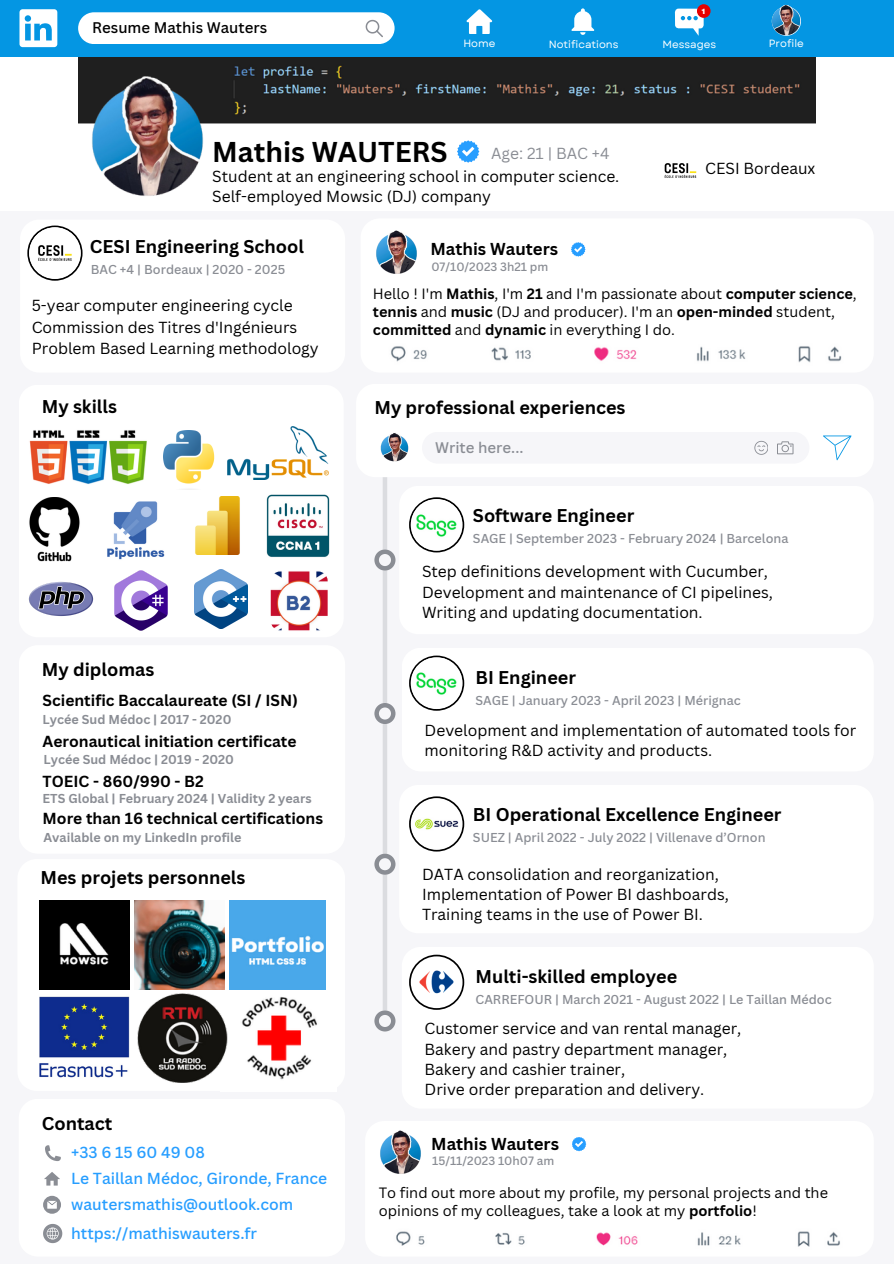
<style>
.page{position:relative;width:894px;height:1264px;background:#fff}
.page>*{position:absolute;margin:0;border:0;box-sizing:border-box;transform-origin:0 0}
.t1{font:700 27.9px "Canva Sans";color:#000}
.t2{font:700 18px "Canva Sans";color:#000}
.t3{font:700 16.8px "Canva Sans";color:#000}
.t4{font:15.6px/20.2px "Canva Sans";color:#000}
.t5{font:700 15.6px "Canva Sans";color:#000}
.t6{font:500 15.6px "Canva Sans";color:#279eff}
.t7{font:15.6px "Canva Sans";color:#8a8d94}
.t8{font:500 15px "Canva Sans";color:#000}
.t9{font:500 15px "Canva Sans";color:#8a8d94}
.t10{font:14.55px/18px "Canva Sans";color:#000}
.t11{font:500 12.6px "Canva Sans";color:#8a8d94}
.t12{font:700 12.6px "Canva Sans";color:#8a8d94}
.t13{font:500 11.7px "Canva Sans";color:#8a8d94}
.t14{font:10.5px "Garet";color:#fff}
.t15{font:800 7.5px "Garet";color:#fff}
.s1{font-weight:700}
</style>
<div class="page">
<div style="left:0;top:0;width:893px;height:1263px;background:#f6f6f9"></div>
<div style="left:0;top:57px;width:893px;height:153px;background:#fff"></div>
<img style="left:664px;top:163px;width:33px;height:15px">
<img style="left:78px;top:57px;width:737px;height:67px">
<div style="left:0;top:0;width:893px;height:57px;background:#0496e3"></div>
<img style="left:81px;top:74px;width:132px;height:132px;border-radius:50%">
<svg style="left:457px;top:140px;width:22px;height:23px"></svg>
<div style="left:19px;top:385px;width:324px;height:252px;background:#fff;border-radius:19px"></div>
<div style="left:399px;top:486px;width:474px;height:148px;background:#fff;border-radius:19px"></div>
<svg style="left:409px;top:497px;width:55px;height:55px"></svg>
<img style="left:411px;top:499px;width:51px;height:51px;border-radius:50%">
<div style="left:382px;top:466px;width:5px;height:237px;background:#dbdce0"></div>
<div style="left:356px;top:384px;width:517px;height:93px;background:#fff;border-radius:19px"></div>
<svg style="left:374px;top:549px;width:21px;height:21px"></svg>
<div style="left:401px;top:647px;width:472px;height:124px;background:#fff;border-radius:19px"></div>
<svg style="left:409px;top:655px;width:55px;height:55px"></svg>
<svg style="left:374px;top:703px;width:21px;height:21px"></svg>
<div style="left:78px;top:12px;width:316px;height:32px;background:#fff"></div>
<img style="left:379px;top:432px;width:31px;height:31px;border-radius:50%">
<svg style="left:754px;top:440px;width:40px;height:15px"></svg>
<img style="left:411px;top:657px;width:51px;height:51px;border-radius:50%">
<svg style="left:823px;top:435px;width:27px;height:25px"></svg>
<svg style="left:19px;top:9px;width:38px;height:38px"></svg>
<div style="left:399px;top:785px;width:474px;height:148px;background:#fff;border-radius:19px"></div>
<svg style="left:409px;top:796px;width:55px;height:55px"></svg>
<img style="left:411px;top:798px;width:51px;height:51px;border-radius:50%">
<div style="left:382px;top:724px;width:5px;height:286px;background:#dbdce0"></div>
<svg style="left:374px;top:853px;width:21px;height:21px"></svg>
<div style="left:401px;top:946px;width:472px;height:162px;background:#fff;border-radius:19px"></div>
<svg style="left:409px;top:954px;width:55px;height:55px"></svg>
<svg style="left:374px;top:1010px;width:21px;height:21px"></svg>
<div style="left:20px;top:219px;width:325px;height:153px;background:#fff;border-radius:19px"></div>
<svg style="left:27px;top:225px;width:55px;height:56px"></svg>
<img style="left:29px;top:227px;width:51px;height:52px;border-radius:50%">
<img style="left:373px;top:230px;width:48px;height:48px;border-radius:50%">
<svg style="left:571px;top:242px;width:14px;height:15px"></svg>
<svg style="left:572px;top:1137px;width:14px;height:14px"></svg>
<img style="left:376px;top:1129px;width:48px;height:48px;border-radius:50%">
<img style="left:29px;top:430px;width:118px;height:54px">
<img style="left:163px;top:430px;width:52px;height:54px">
<img style="left:227px;top:426px;width:102px;height:53px">
<img style="left:195px;top:569px;width:52px;height:59px">
<img style="left:115px;top:570px;width:53px;height:60px">
<img style="left:195px;top:497px;width:45px;height:57px">
<img style="left:29px;top:497px;width:51px;height:64px">
<img style="left:107px;top:501px;width:58px;height:59px">
<img style="left:29px;top:581px;width:64px;height:35px">
<img style="left:396px;top:1231px;width:444px;height:16px">
<img style="left:391px;top:346px;width:450px;height:16px">
<img style="left:769px;top:5px;width:33px;height:33px;border-radius:50%">
<svg style="left:466px;top:9px;width:26px;height:25px"></svg>
<svg style="left:571px;top:8px;width:23px;height:27px"></svg>
<svg style="left:674px;top:9px;width:29px;height:27px"></svg>
<div style="left:696px;top:4px;width:14px;height:14px;background:#e80000;border-radius:50%"></div>
<img style="left:266px;top:494px;width:63px;height:63px">
<div style="left:19px;top:645px;width:326px;height:208px;background:#fff;border-radius:19px"></div>
<img style="left:411px;top:956px;width:51px;height:51px;border-radius:50%">
<svg style="left:270px;top:571px;width:58px;height:60px"></svg>
<div style="left:19px;top:1098px;width:326px;height:158px;background:#fff;border-radius:19px"></div>
<svg style="left:45px;top:1145px;width:16px;height:15px"></svg>
<svg style="left:43px;top:1195px;width:18px;height:18px"></svg>
<svg style="left:44px;top:1172px;width:16px;height:13px"></svg>
<svg style="left:43px;top:1223px;width:19px;height:19px"></svg>
<div style="left:17px;top:859px;width:328px;height:231px;background:#fff;border-radius:19px"></div>
<img style="left:39px;top:900px;width:90px;height:89px">
<img style="left:39px;top:996px;width:90px;height:82px">
<img style="left:220px;top:982px;width:106px;height:98px">
<img style="left:134px;top:900px;width:90px;height:89px">
<img style="left:138px;top:993px;width:90px;height:89px">
<img style="left:230px;top:900px;width:95px;height:89px">
<p class="t8" style="left:92px;top:17px;width:176px">Resume Mathis Wauters</p>
<p class="t15" style="left:701px;top:6px;width:5px">1</p>
<h4 class="t14" style="left:463px;top:36px;width:34px">Home</h4>
<h3 class="t14" style="left:548px;top:36px;width:71px">Notifications</h3>
<h4 class="t14" style="left:662px;top:36px;width:55px">Messages</h4>
<p class="t14" style="left:768px;top:36px;width:36px">Profile</p>
<h5 class="t1" style="left:212px;top:132px;width:237px">Mathis WAUTERS</h5>
<p class="t4" style="left:212px;top:165px;width:408px">Student at an engineering school in computer science.<br>Self-employed Mowsic (DJ) company</p>
<h2 class="t7" style="left:491px;top:142px;width:120px">Age: 21 | BAC +4</h2>
<p class="t4" style="left:705px;top:158px;width:112px">CESI Bordeaux</p>
<p class="t2" style="left:90px;top:233px;width:215px">CESI Engineering School</p>
<p class="t11" style="left:91px;top:260px;width:196px">BAC +4 | Bordeaux | 2020 - 2025</p>
<p class="t4" style="left:32px;top:295px;width:288px;line-height:21.3px">5-year computer engineering cycle<br>Commission des Titres d'Ingénieurs<br>Problem Based Learning methodology</p>
<p class="t2" style="left:42px;top:394px;width:77px">My skills</p>
<p class="t2" style="left:42px;top:657px;width:114px">My diplomas</p>
<h6 class="t5" style="left:43px;top:689px;width:257px">Scientific Baccalaureate (SI / ISN)</h6>
<h5 class="t12" style="left:43px;top:710px;width:190px">Lycée Sud Médoc | 2017 - 2020</h5>
<h2 class="t5" style="left:43px;top:730px;width:255px">Aeronautical initiation certificate</h2>
<h4 class="t12" style="left:43px;top:750px;width:192px">Lycée Sud Médoc | 2019 - 2020</h4>
<h2 class="t5" style="left:43px;top:769px;width:163px">TOEIC - 860/990 - B2</h2>
<h6 class="t12" style="left:43px;top:789px;width:270px">ETS Global | February 2024 | Validity 2 years</h6>
<h5 class="t5" style="left:43px;top:807px;width:282px">More than 16 technical certifications</h5>
<h6 class="t12" style="left:43px;top:828px;width:199px">Available on my LinkedIn profile</h6>
<p class="t2" style="left:40px;top:864px;width:206px">Mes projets personnels</p>
<h5 class="t2" style="left:42px;top:1110px;width:72px">Contact</h5>
<h6 class="t6" style="left:71px;top:1141px;width:135px">+33 6 15 60 49 08</h6>
<h6 class="t6" style="left:71px;top:1167px;width:257px">Le Taillan Médoc, Gironde, France</h6>
<p class="t6" style="left:71px;top:1221px;width:187px">https://mathiswauters.fr</p>
<h6 class="t6" style="left:71px;top:1193px;width:223px">wautersmathis@outlook.com</h6>
<p class="t3" style="left:430px;top:237px;width:129px">Mathis Wauters</p>
<p class="t13" style="left:431px;top:258px;width:118px">07/10/2023 3h21 pm</p>
<p class="t10" style="left:373px;top:284px;width:485px">Hello ! I'm <span class="s1">Mathis</span>, I'm <span class="s1">21</span> and I'm passionate about <span class="s1">computer science</span>, <span class="s1">tennis</span> and <span class="s1">music</span> (DJ and producer). I'm an <span class="s1">open-minded</span> student, <span class="s1">committed</span> and <span class="s1">dynamic</span> in everything I do.</p>
<h2 class="t2" style="left:374px;top:394px;width:252px">My professional experiences</h2>
<h2 class="t9" style="left:435px;top:437px;width:90px">Write here...</h2>
<h6 class="t2" style="left:473px;top:503px;width:163px">Software Engineer</h6>
<h5 class="t11" style="left:473px;top:529px;width:317px">SAGE | September 2023 - February 2024 | Barcelona</h5>
<p class="t4" style="left:422px;top:561px;width:352px">Step definitions development with Cucumber,<br>Development and maintenance of CI pipelines,<br>Writing and updating documentation.</p>
<p class="t2" style="left:475px;top:664px;width:102px">BI Engineer</p>
<h4 class="t11" style="left:475px;top:691px;width:267px">SAGE | January 2023 - April 2023 | Mérignac</h4>
<p class="t4" style="left:424px;top:719px;width:433px">Development and implementation of automated tools for monitoring R&amp;D activity and products.</p>
<p class="t2" style="left:473px;top:801px;width:310px">BI Operational Excellence Engineer</p>
<p class="t11" style="left:473px;top:828px;width:294px">SUEZ | April 2022 - July 2022 | Villenave d’Ornon</p>
<p class="t4" style="left:422px;top:863px;width:308px">DATA consolidation and reorganization,<br>Implementation of Power BI dashboards,<br>Training teams in the use of Power BI.</p>
<p class="t2" style="left:475px;top:963px;width:203px">Multi-skilled employee</p>
<p class="t11" style="left:475px;top:990px;width:357px">CARREFOUR | March 2021 - August 2022 | Le Taillan Médoc</p>
<p class="t4" style="left:424px;top:1018px;width:318px">Customer service and van rental manager, Bakery and pastry department manager, Bakery and cashier trainer,<br>Drive order preparation and delivery.</p>
<p class="t3" style="left:431px;top:1132px;width:129px">Mathis Wauters</p>
<h2 class="t13" style="left:432px;top:1152px;width:124px">15/11/2023 10h07 am</h2>
<p class="t10" style="left:379px;top:1183px;width:450px">To find out more about my profile, my personal projects and the opinions of my colleagues, take a look at my <span class="s1">portfolio</span>!</p>
</div>
